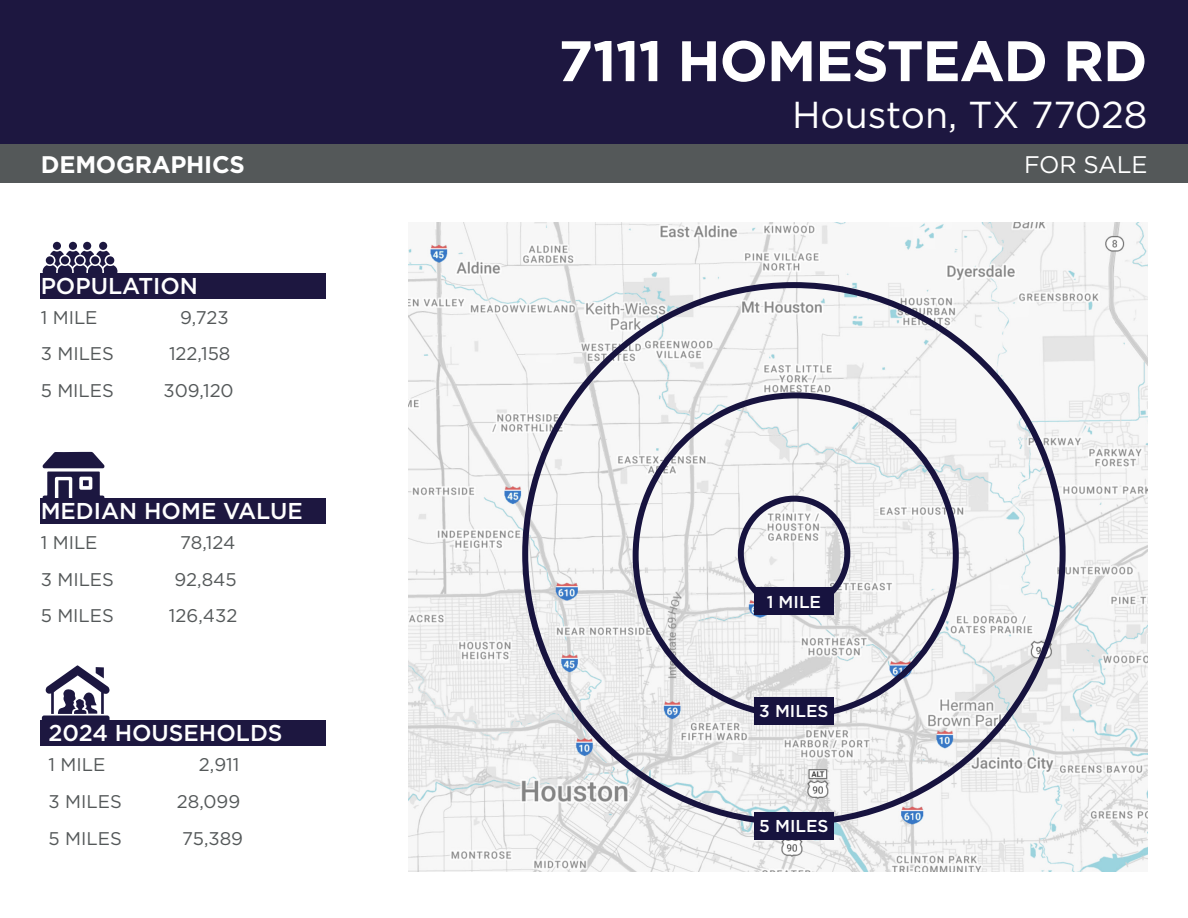
<style>
.page{position:relative;width:1188px;height:918px;background:#fff}
.page>*{position:absolute;margin:0;border:0;box-sizing:border-box;transform-origin:0 0}
.t1{font:700 57px "Gotham";letter-spacing:-.02em;color:#fff}
.t2{font:37.5px "Gotham";color:#fff}
.t3{font:700 24px "Gotham";letter-spacing:-.01em;color:#fff}
.t4{font:24px "Gotham";letter-spacing:-.01em;color:#fff}
.t5{font:500 22.95px "Gotham";color:#fff}
.t6{font:18.3px "Gotham";color:#545859}
.t7{font:500 17.25px "Gotham";color:#fff}
</style>
<div class="page">
<img style="left:409px;top:223px;width:739px;height:648px">
<div style="left:738px;top:496px;width:112px;height:115px;border:6px solid #17133f;border-radius:50%"></div>
<div style="left:41px;top:720px;width:285px;height:26px;background:#1d1740"></div>
<div style="left:41px;top:498px;width:285px;height:26px;background:#1d1740"></div>
<div style="left:41px;top:273px;width:285px;height:26px;background:#1d1740"></div>
<div style="left:754px;top:812px;width:80px;height:27px;background:#17133f"></div>
<div style="left:754px;top:697px;width:80px;height:27px;background:#17133f"></div>
<div style="left:754px;top:587px;width:80px;height:28px;background:#17133f"></div>
<svg style="left:46px;top:665px;width:64px;height:49px"></svg>
<div style="left:42px;top:716px;width:68px;height:6px;background:#1c1740;border-radius:2px"></div>
<svg style="left:43px;top:452px;width:61px;height:46px"></svg>
<div style="left:53px;top:242px;width:8px;height:8px;background:#1c1740;border-radius:50%"></div>
<div style="left:69px;top:242px;width:8px;height:8px;background:#1c1740;border-radius:50%"></div>
<div style="left:83px;top:242px;width:8px;height:8px;background:#1c1740;border-radius:50%"></div>
<div style="left:99px;top:242px;width:8px;height:8px;background:#1c1740;border-radius:50%"></div>
<svg style="left:43px;top:251px;width:74px;height:22px"></svg>
<div style="left:0;top:0;width:1188px;height:171px;background:#1d1740"></div>
<div style="left:0;top:144px;width:1188px;height:39px;background:#545859"></div>
<p class="t1" style="left:558px;top:23px;width:591px">7111 HOMESTEAD RD</p>
<p class="t2" style="left:792px;top:90px;width:357px">Houston, TX 77028</p>
<p class="t3" style="left:41px;top:149px;width:205px">DEMOGRAPHICS</p>
<p class="t4" style="left:1024px;top:149px;width:125px">FOR SALE</p>
<p class="t5" style="left:41px;top:271px;width:159px">POPULATION</p>
<p class="t6" style="left:41px;top:305px;width:58px">1 MILE</p>
<p class="t6" style="left:180px;top:305px;width:50px">9,723</p>
<p class="t6" style="left:41px;top:342px;width:75px">3 MILES</p>
<p class="t6" style="left:169px;top:342px;width:63px">122,158</p>
<p class="t6" style="left:41px;top:379px;width:75px">5 MILES</p>
<p class="t6" style="left:163px;top:379px;width:72px">309,120</p>
<p class="t5" style="left:41px;top:496px;width:264px">MEDIAN HOME VALUE</p>
<p class="t6" style="left:41px;top:531px;width:58px">1 MILE</p>
<p class="t6" style="left:180px;top:531px;width:57px">78,124</p>
<p class="t6" style="left:41px;top:568px;width:75px">3 MILES</p>
<p class="t6" style="left:175px;top:568px;width:64px">92,845</p>
<p class="t6" style="left:41px;top:604px;width:75px">5 MILES</p>
<p class="t6" style="left:169px;top:604px;width:70px">126,432</p>
<p class="t5" style="left:48px;top:718px;width:235px">2024 HOUSEHOLDS</p>
<p class="t6" style="left:48px;top:753px;width:58px">1 MILE</p>
<p class="t6" style="left:199px;top:753px;width:42px">2,911</p>
<p class="t6" style="left:48px;top:790px;width:75px">3 MILES</p>
<p class="t6" style="left:177px;top:790px;width:65px">28,099</p>
<p class="t6" style="left:48px;top:826px;width:75px">5 MILES</p>
<p class="t6" style="left:182px;top:826px;width:62px">75,389</p>
<p class="t7" style="left:767px;top:590px;width:56px">1 MILE</p>
<p class="t7" style="left:759px;top:700px;width:71px">3 MILES</p>
<p class="t7" style="left:759px;top:815px;width:71px">5 MILES</p>
</div>
